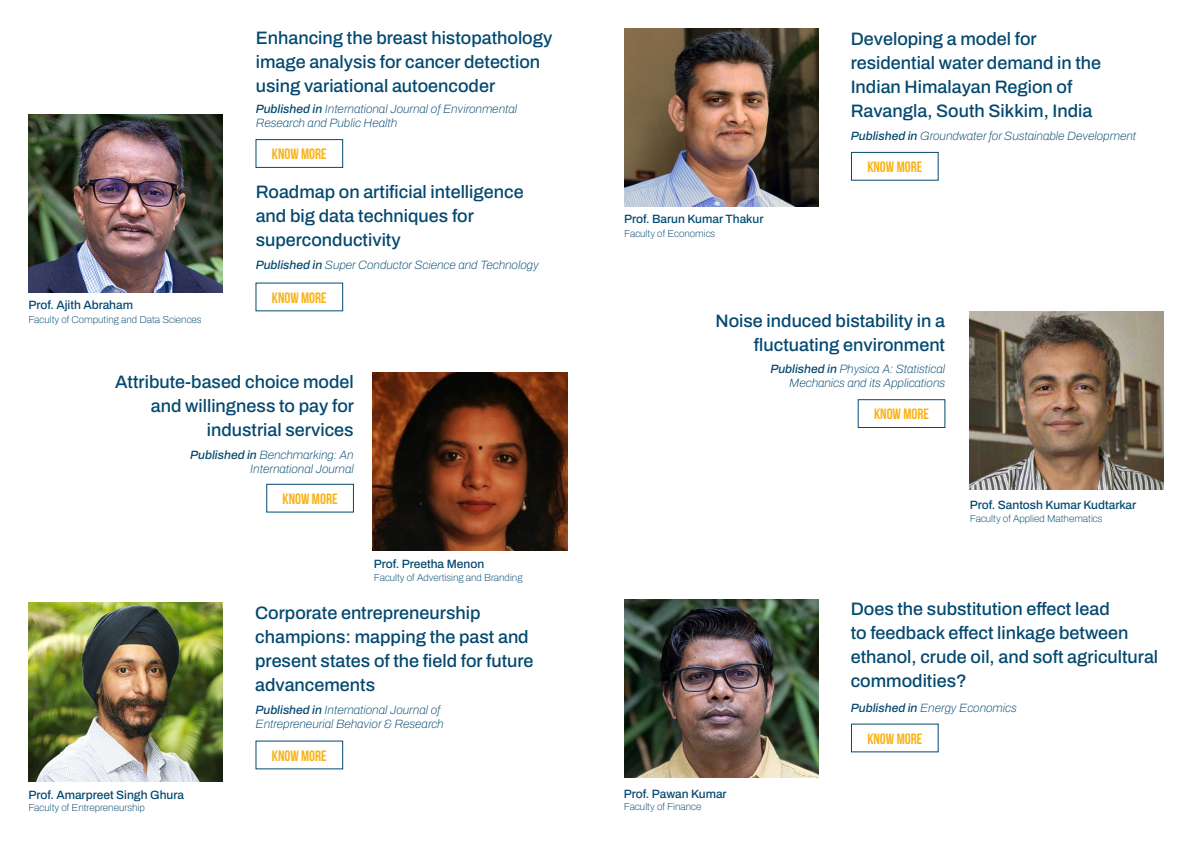
<style>
.page{position:relative;width:1191px;height:842px;background:#fff}
.page>*{position:absolute;margin:0;border:0;box-sizing:border-box;transform-origin:0 0}
.t1{font:600 18px/24px "Archivo";color:#03486f}
.t2{font:15px "Bebas Neue";color:#f9b317}
.t3{font:italic 600 12px/14.4px "Archivo";color:#03486f}
.t4{font:600 12px "Archivo";color:#03486f}
.t5{font:600 10px "Archivo";color:#03486f}
</style>
<div class="page">
<div style="left:256px;top:139px;width:87px;height:29px;border:1px solid #03486f"></div>
<div style="left:266px;top:484px;width:88px;height:28px;border:1px solid #03486f"></div>
<div style="left:851px;top:152px;width:87px;height:28px;border:1px solid #03486f"></div>
<div style="left:858px;top:399px;width:87px;height:29px;border:1px solid #03486f"></div>
<img style="left:28px;top:115px;width:195px;height:178px">
<img style="left:624px;top:28px;width:194px;height:178px">
<img style="left:624px;top:599px;width:194px;height:178px">
<img style="left:969px;top:311px;width:194px;height:178px">
<img style="left:28px;top:603px;width:195px;height:178px">
<img style="left:373px;top:372px;width:194px;height:178px">
<p class="t1" style="left:256px;top:26px;width:298px">Enhancing the breast histopathology image analysis for cancer detection using variational autoencoder</p>
<p class="t3" style="left:256px;top:101px;width:263px">Published in International Journal of Environmental<br>Research and Public Health</p>
<p class="t2" style="left:272px;top:146px;width:56px">KNOW MORE</p>
<p class="t1" style="left:256px;top:180px;width:269px">Roadmap on artificial intelligence and big data techniques for superconductivity</p>
<p class="t4" style="left:28px;top:296px;width:106px">Prof. Ajith Abraham</p>
<p class="t5" style="left:28px;top:312px;width:175px">Faculty of Computing and Data Sciences</p>
<p class="t3" style="left:256px;top:258px;width:284px">Published in Super Conductor Science and Technology</p>
<p class="t2" style="left:272px;top:289px;width:56px">KNOW MORE</p>
<p class="t1" style="left:115px;top:369px;width:240px;text-align:right">Attribute-based choice model and willingness to pay for industrial services</p>
<p class="t3" style="left:190px;top:447px;width:165px;text-align:right">Published in Benchmarking: An<br>International Journal</p>
<p class="t2" style="left:283px;top:490px;width:56px">KNOW MORE</p>
<p class="t4" style="left:374px;top:554px;width:112px">Prof. Preetha Menon</p>
<p class="t5" style="left:374px;top:569px;width:150px">Faculty of Advertising and Branding</p>
<p class="t4" style="left:28px;top:785px;width:157px">Prof. Amarpreet Singh Ghura</p>
<p class="t5" style="left:28px;top:800px;width:118px">Faculty of Entrepreneurship</p>
<p class="t1" style="left:255px;top:600px;width:280px">Corporate entrepreneurship champions: mapping the past and present states of the field for future advancements</p>
<p class="t3" style="left:255px;top:702px;width:190px">Published in International Journal of<br>Entrepreneurial Behavior &amp; Research</p>
<p class="t2" style="left:272px;top:747px;width:56px">KNOW MORE</p>
<p class="t4" style="left:624px;top:210px;width:141px">Prof. Barun Kumar Thakur</p>
<p class="t5" style="left:624px;top:226px;width:93px">Faculty of Economics</p>
<p class="t1" style="left:850px;top:27px;width:252px">Developing a model for residential water demand in the<br>Indian Himalayan Region of<br>Ravangla, South Sikkim, India</p>
<p class="t3" style="left:851px;top:128px;width:287px">Published in Groundwater for Sustainable Development</p>
<p class="t2" style="left:867px;top:158px;width:56px">KNOW MORE</p>
<p class="t1" style="left:715px;top:309px;width:231px;text-align:right">Noise induced bistability in a fluctuating environment</p>
<p class="t3" style="left:770px;top:362px;width:176px">Published in Physica A: Statistical</p>
<p class="t3" style="left:789px;top:376px;width:157px">Mechanics and its Applications</p>
<p class="t2" style="left:874px;top:406px;width:56px">KNOW MORE</p>
<p class="t4" style="left:969px;top:495px;width:168px">Prof. Santosh Kumar Kudtarkar</p>
<p class="t5" style="left:969px;top:511px;width:134px">Faculty of Applied Mathematics</p>
<p class="t4" style="left:624px;top:784px;width:104px">Prof. Pawan Kumar</p>
<p class="t5" style="left:624px;top:799px;width:79px">Faculty of Finance</p>
<p class="t1" style="left:850px;top:597px;width:309px">Does the substitution effect lead<br>to feedback effect linkage between ethanol, crude oil, and soft agricultural commodities?</p>
<p class="t3" style="left:851px;top:700px;width:167px">Published in Energy Economics</p>
<p class="t2" style="left:867px;top:730px;width:56px">KNOW MORE</p>
</div>
